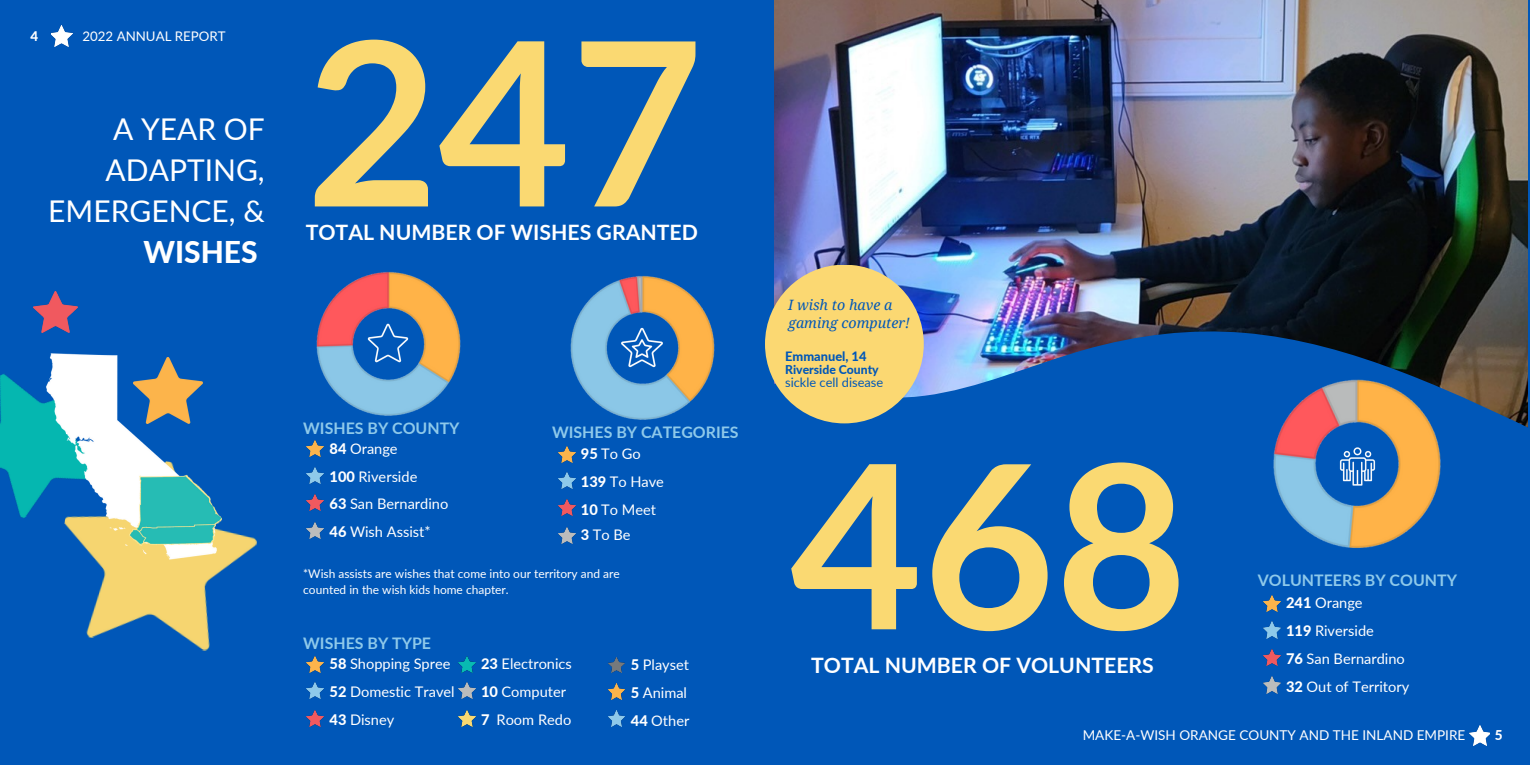
<style>
.page{position:relative;width:1530px;height:765px;background:#0057b8}
.page>*{position:absolute;margin:0;border:0;box-sizing:border-box;transform-origin:0 0}
.t1{font:700 228.25px "Lato";color:#fad972}
.t2{font:30px/41.2px "Lato";color:#fff;text-align:right}
.t3{font:800 30px "Lato";color:#fff}
.t4{font:700 21.25px "Lato";color:#fff}
.t5{font:700 16px "Lato";color:#8ec9ea}
.t6{font:14.62px "Lato";color:#fff}
.t7{font:italic 14.25px "Droid Serif";color:#0057b8}
.t8{font:13.5px "Lato";color:#fff}
.t9{font:800 13.5px "Lato";color:#fff}
.t10{font:13.25px "Lato";color:#fff}
.t11{font:800 13.25px "Lato";color:#fff}
.t12{font:12.88px "Lato";color:#0057b8}
.t13{font:800 12.88px "Lato";color:#0057b8}
.t14{font:800 12.25px "Lato";color:#0057b8}
.t15{font:12px/16px "Lato";color:#fff}
.s1{font-weight:800}
</style>
<div class="page">
<img style="left:1470px;top:725px;width:20px;height:20px">
<img style="left:774px;top:0;width:754px;height:328px">
<svg style="left:765px;top:328px;width:763px;height:275px"></svg>
<img style="left:1263px;top:595px;width:17px;height:17px">
<img style="left:1263px;top:622px;width:17px;height:16px">
<img style="left:1263px;top:649px;width:17px;height:16px">
<img style="left:1263px;top:677px;width:17px;height:16px">
<img style="left:307px;top:441px;width:17px;height:16px">
<img style="left:307px;top:467px;width:17px;height:16px">
<img style="left:307px;top:495px;width:17px;height:15px">
<img style="left:307px;top:522px;width:17px;height:16px">
<img style="left:570px;top:275px;width:145px;height:145px">
<img style="left:558px;top:446px;width:17px;height:16px">
<img style="left:558px;top:473px;width:17px;height:16px">
<img style="left:558px;top:500px;width:17px;height:16px">
<img style="left:558px;top:528px;width:17px;height:15px">
<img style="left:615px;top:320px;width:54px;height:55px">
<div style="left:765px;top:265px;width:159px;height:158px;background:#fbd872;border-radius:50%"></div>
<img style="left:307px;top:656px;width:17px;height:16px">
<img style="left:307px;top:683px;width:17px;height:16px">
<img style="left:307px;top:710px;width:17px;height:16px">
<img style="left:458px;top:656px;width:17px;height:16px">
<img style="left:458px;top:683px;width:17px;height:16px">
<img style="left:458px;top:710px;width:17px;height:16px">
<img style="left:608px;top:657px;width:17px;height:16px">
<img style="left:608px;top:683px;width:17px;height:16px">
<img style="left:608px;top:711px;width:17px;height:16px">
<img style="left:51px;top:25px;width:21px;height:21px">
<img style="left:316px;top:271px;width:145px;height:145px">
<img style="left:1236px;top:348px;width:243px;height:204px">
<img style="left:34px;top:291px;width:43px;height:41px">
<img style="left:0;top:374px;width:45px;height:144px">
<img style="left:86px;top:517px;width:171px;height:134px">
<img style="left:45px;top:353px;width:176px;height:218px">
<p class="t11" style="left:31px;top:28px;width:9px">4</p>
<p class="t10" style="left:82px;top:28px;width:145px">2022 ANNUAL REPORT</p>
<p class="t2" style="left:48px;top:107px;width:218px">A YEAR OF<br>ADAPTING,<br>EMERGENCE, &amp;</p>
<p class="t3" style="left:143px;top:234px;width:116px">WISHES</p>
<p class="t1" style="left:306px;top:-19px;width:399px">247</p>
<p class="t4" style="left:306px;top:219px;width:394px">TOTAL NUMBER OF WISHES GRANTED</p>
<p class="t5" style="left:303px;top:418px;width:158px">WISHES BY COUNTY</p>
<p class="t6" style="left:330px;top:440px;width:70px"><span class="s1">84</span> Orange</p>
<p class="t6" style="left:330px;top:467px;width:89px"><span class="s1">100</span> Riverside</p>
<p class="t6" style="left:330px;top:495px;width:120px"><span class="s1">63</span> San Bernardino</p>
<p class="t6" style="left:330px;top:523px;width:103px"><span class="s1">46</span> Wish Assist*</p>
<p class="t5" style="left:552px;top:422px;width:188px">WISHES BY CATEGORIES</p>
<p class="t6" style="left:581px;top:445px;width:61px"><span class="s1">95</span> To Go</p>
<p class="t6" style="left:581px;top:473px;width:85px"><span class="s1">139</span> To Have</p>
<p class="t6" style="left:581px;top:500px;width:77px"><span class="s1">10</span> To Meet</p>
<p class="t6" style="left:581px;top:526px;width:51px"><span class="s1">3</span> To Be</p>
<p class="t15" style="left:303px;top:566px;width:318px">*Wish assists are wishes that come into our territory and are counted in the wish kids home chapter.</p>
<p class="t5" style="left:303px;top:633px;width:129px">WISHES BY TYPE</p>
<p class="t6" style="left:330px;top:655px;width:122px"><span class="s1">58</span> Shopping Spree</p>
<p class="t6" style="left:330px;top:683px;width:127px"><span class="s1">52</span> Domestic Travel</p>
<p class="t6" style="left:330px;top:711px;width:66px"><span class="s1">43</span> Disney</p>
<p class="t6" style="left:481px;top:655px;width:92px"><span class="s1">23</span> Electronics</p>
<p class="t6" style="left:481px;top:683px;width:87px"><span class="s1">10</span> Computer</p>
<p class="t6" style="left:481px;top:711px;width:92px"><span class="s1">7</span> Room Redo</p>
<p class="t6" style="left:631px;top:656px;width:60px"><span class="s1">5</span> Playset</p>
<p class="t6" style="left:631px;top:683px;width:58px"><span class="s1">5</span> Animal</p>
<p class="t6" style="left:631px;top:711px;width:60px"><span class="s1">44</span> Other</p>
<p class="t7" style="left:788px;top:297px;width:106px">I wish to have a</p>
<p class="t7" style="left:788px;top:315px;width:123px">gaming computer!</p>
<p class="t13" style="left:785px;top:348px;width:83px">Emmanuel, 14</p>
<p class="t14" style="left:785px;top:362px;width:95px">Riverside County</p>
<p class="t12" style="left:785px;top:375px;width:100px">sickle cell disease</p>
<p class="t1" style="left:790px;top:404px;width:399px">468</p>
<p class="t4" style="left:811px;top:652px;width:344px">TOTAL NUMBER OF VOLUNTEERS</p>
<p class="t5" style="left:1258px;top:570px;width:201px">VOLUNTEERS BY COUNTY</p>
<p class="t6" style="left:1286px;top:594px;width:78px"><span class="s1">241</span> Orange</p>
<p class="t6" style="left:1286px;top:622px;width:89px"><span class="s1">119</span> Riverside</p>
<p class="t6" style="left:1286px;top:649px;width:120px"><span class="s1">76</span> San Bernardino</p>
<p class="t6" style="left:1286px;top:677px;width:125px"><span class="s1">32</span> Out of Territory</p>
<p class="t8" style="left:1083px;top:727px;width:384px">MAKE-A-WISH ORANGE COUNTY AND THE INLAND EMPIRE</p>
<p class="t9" style="left:1495px;top:727px;width:9px">5</p>
</div>
